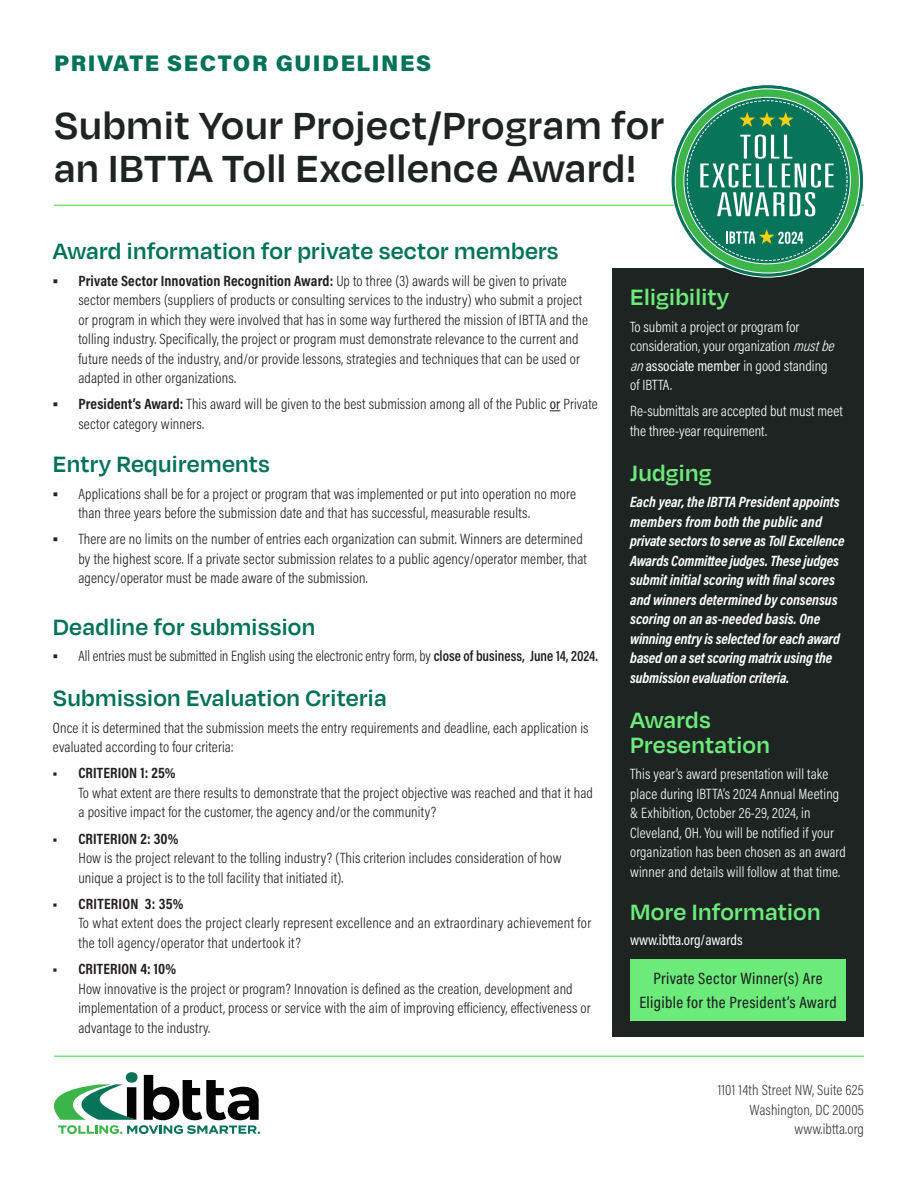
<style>
.page{position:relative;width:918px;height:1188px;background:#fff}
.page>*{position:absolute;margin:0;border:0;box-sizing:border-box;transform-origin:0 0}
.t1{font:100 43.5px/43.5px "Degular Var Text";letter-spacing:.02em;color:#1e2422}
.New_Header_2{font:100 25.5px "Degular Var Text";letter-spacing:.01em;color:#007358}
.New_Header_2-2{font:100 25.5px/25.5px "Degular Var Text";letter-spacing:.01em;color:#6ceb7b}
.HEADER_1{font:100 25.5px "Degular Var Text";letter-spacing:.01em;color:#007358}
.BODY_TEXT{font:900 22.5px "Acumin Pro";letter-spacing:.07em;color:#007358}
.t2{font:500 16.5px/24px "Acumin Pro Cond";letter-spacing:.02em;color:#1e2422;text-align:center}
.BULLET_1{font:300 15px/19.5px "Acumin Pro Cond";letter-spacing:.01em;color:#231f20}
.BODY_TEXT-2{font:italic 700 15px/19.5px "Acumin Pro Cond";letter-spacing:-.005em;color:#fff}
.BODY_TEXT-3{font:300 15px/19.5px "Acumin Pro Cond";letter-spacing:.01em;color:#fff}
.BODY_TEXT-4{font:300 15px/19.5px "Acumin Pro Cond";letter-spacing:.01em;color:#231f20}
.BULLET_1-2{font:300 15px "Acumin Pro Cond";letter-spacing:.01em;color:#231f20;scale:.96 1}
.SIDEBAR_TEXT{font:300 15px/19.5px "Acumin Pro Cond";color:#fff}
.BODY_TEXT-5{font:300 15px/19.5px "Acumin Pro Cond";letter-spacing:.01em;color:#3e3e3f;text-align:right}
.HEADER_1-2{font:15px "Acumin Pro Cond";color:#fff}
.s1{font-weight:900;font-size:18px;color:#1e2422}
.s2{font-weight:700}
.s3{font-weight:400}
.s4{font-weight:600}
.s5{font-weight:900;color:#1e2422}
.s6{font-style:italic}
</style>
<div class="page">
<div style="left:612px;top:268px;width:252px;height:769px;background:#1e2422"></div>
<hr style="left:54px;top:205px;width:810px;height:1px;background:#6ceb7b">
<hr style="left:54px;top:1056px;width:810px;height:1px;background:#6ceb7b">
<svg style="left:54px;top:1072px;width:206px;height:62px"></svg>
<div style="left:630px;top:959px;width:216px;height:62px;background:#6ceb7b"></div>
<svg style="left:671px;top:85px;width:193px;height:192px;background:#479783"></svg>
<svg style="left:675px;top:89px;width:184px;height:184px;background:#51bc5e"></svg>
<div style="left:684px;top:97px;width:166px;height:167px;background:#087459;border-radius:50%"></div>
<svg style="left:739px;top:112px;width:55px;height:15px"></svg>
<svg style="left:700px;top:135px;width:134px;height:81px"></svg>
<svg style="left:726px;top:229px;width:77px;height:15px"></svg>
<p class="BODY_TEXT" style="left:54px;top:47px;width:379px">PRIVATE SECTOR GUIDELINES</p>
<p class="t1" style="left:54px;top:102px;width:612px">Submit Your Project/Program for an IBTTA Toll Excellence Award!</p>
<p class="HEADER_1" style="left:53px;top:236px;width:507px">Award information for private sector members</p>
<p class="BULLET_1" style="left:78px;top:270px;width:511px;text-indent:-26px"><span class="s1">•</span> <span class="s2">Private Sector Innovation Recognition Award:</span> Up to three (3) awards will be given to private sector members (suppliers of products or consulting services to the industry) who submit a project or program in which they were involved that has in some way furthered the mission of IBTTA and the tolling industry. Specifically, the project or program must demonstrate relevance to the current and future needs of the industry, and/or provide lessons, strategies and techniques that can be used or adapted in other organizations.</p>
<p class="BULLET_1" style="left:78px;top:394px;width:521px;text-indent:-26px"><span class="s1">•</span> <span class="s2">President’s Award:</span> This award will be given to the best submission among all of the Public <span class="s3">or</span> Private sector category winners.</p>
<p class="New_Header_2" style="left:53px;top:449px;width:219px">Entry Requirements</p>
<p class="BULLET_1" style="left:78px;top:483px;width:499px;text-indent:-26px"><span class="s1">•</span> Applications shall be for a project or program that was implemented or put into operation no more than three years before the submission date and that has successful, measurable results.</p>
<p class="BULLET_1" style="left:78px;top:529px;width:510px;text-indent:-26px"><span class="s1">•</span> There are no limits on the number of entries each organization can submit. Winners are determined by the highest score. If a private sector submission relates to a public agency/operator member, that agency/operator must be made aware of the submission.</p>
<p class="New_Header_2" style="left:53px;top:611px;width:264px">Deadline for submission</p>
<p class="BULLET_1-2" style="left:53px;top:647px;width:570px"><span class="s1">•</span> All entries must be submitted in English using the electronic entry form, by <span class="s4">close of business, June 14, 2024.</span></p>
<p class="New_Header_2" style="left:53px;top:683px;width:335px">Submission Evaluation Criteria</p>
<p class="BODY_TEXT-4" style="left:53px;top:717px;width:537px">Once it is determined that the submission meets the entry requirements and deadline, each application is evaluated according to four criteria:</p>
<p class="BULLET_1" style="left:78px;top:763px;width:516px;text-indent:-26px"><span class="s5">•</span> <span class="s2">CRITERION 1: 25%<br></span>To what extent are there results to demonstrate that the project objective was reached and that it had a positive impact for the customer, the agency and/or the community?</p>
<p class="BULLET_1" style="left:78px;top:828px;width:485px;text-indent:-26px"><span class="s5">•</span> <span class="s2">CRITERION 2: 30%<br></span>How is the project relevant to the tolling industry? (This criterion includes consideration of how unique a project is to the toll facility that initiated it).</p>
<p class="BULLET_1" style="left:78px;top:894px;width:514px;text-indent:-26px"><span class="s5">•</span> <span class="s2">CRITERION 3: 35%<br></span>To what extent does the project clearly represent excellence and an extraordinary achievement for the toll agency/operator that undertook it?</p>
<p class="BULLET_1" style="left:78px;top:959px;width:514px;text-indent:-26px"><span class="s5">•</span> <span class="s2">CRITERION 4: 10%<br></span>How innovative is the project or program? Innovation is defined as the creation, development and implementation of a product, process or service with the aim of improving efficiency, effectiveness or advantage to the industry.</p>
<p class="New_Header_2-2" style="left:630px;top:284px;width:101px">Eligibility</p>
<p class="BODY_TEXT-3" style="left:630px;top:316px;width:210px">To submit a project or program for consideration, your organization <span class="s6">mustbe an</span><span class="s3">associate member</span> in good standing of IBTTA.</p>
<p class="SIDEBAR_TEXT" style="left:630px;top:401px;width:214px">Re-submittals are accepted but must meet the three-year requirement.</p>
<p class="New_Header_2-2" style="left:630px;top:459px;width:83px">Judging</p>
<p class="BODY_TEXT-2" style="left:630px;top:492px;width:216px">Each year, the IBTTA President appoints members from both the public and private sectors to serve as Toll Excellence Awards Committee judges. These judges submit initial scoring with final scores and winners determined by consensus scoring on an as-needed basis. One winning entry is selected for each award based on a set scoring matrix using the submission evaluation criteria.</p>
<p class="New_Header_2-2" style="left:630px;top:706px;width:141px">Awards<br>Presentation</p>
<p class="BODY_TEXT-3" style="left:630px;top:764px;width:217px">This year’s award presentation will take place during IBTTA’s 2024 Annual Meeting &amp; Exhibition, October 26-29, 2024, in Cleveland, OH. You will be notified if your organization has been chosen as an award winner and details will follow at that time.</p>
<p class="New_Header_2-2" style="left:630px;top:899px;width:192px">More Information</p>
<p class="HEADER_1-2" style="left:630px;top:930px;width:114px">www.ibtta.org/awards</p>
<p class="t2" style="left:639px;top:966px;width:199px">Private Sector Winner(s) Are<br>Eligible for the President’s Award</p>
<p class="BODY_TEXT-5" style="left:718px;top:1080px;width:148px">1101 14th Street NW, Suite 625<br>Washington, DC 20005 www.ibtta.org</p>
</div>
